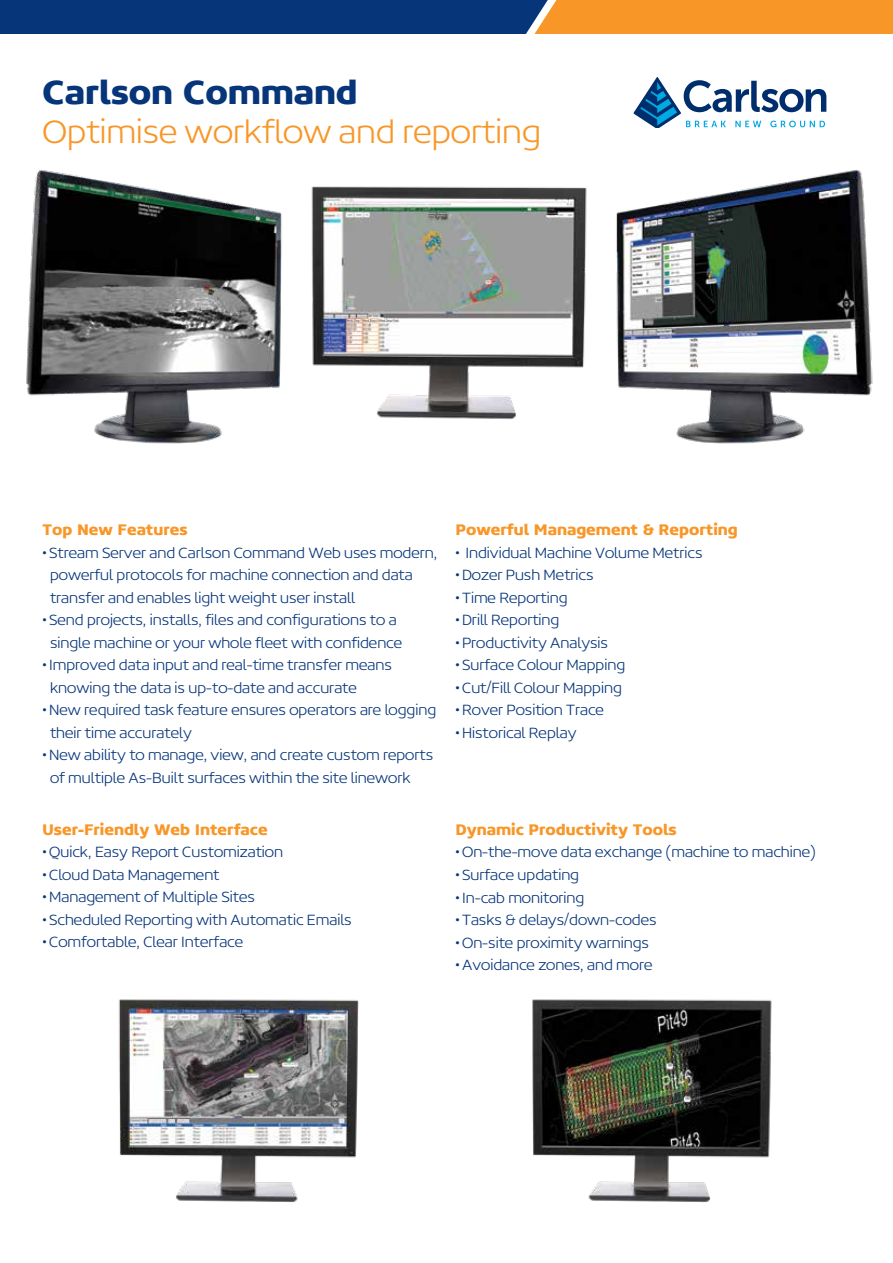
<style>
.page{position:relative;width:893px;height:1263px;background:#fff}
.page>*{position:absolute;margin:0;border:0;box-sizing:border-box;transform-origin:0 0}
.t1{font:200 36px "Concord";color:#f89728}
.t2{font:700 36px "Concord";color:#06357a}
.t3{font:200 16.5px/22.5px "Concord";color:#06357a}
.t4{font:700 16.5px "Concord";color:#f89728}
</style>
<div class="page">
<img style="left:401px;top:186px;width:46px;height:233px">
<img style="left:447px;top:169px;width:426px;height:275px">
<img style="left:26px;top:170px;width:375px;height:274px">
<svg style="left:634px;top:77px;width:192px;height:50px"></svg>
<svg style="left:0;top:0;width:893px;height:34px"></svg>
<img style="left:119px;top:999px;width:240px;height:204px">
<img style="left:532px;top:999px;width:240px;height:204px">
<h1 class="t2" style="left:43px;top:70px;width:317px">Carlson Command</h1>
<h1 class="t1" style="left:43px;top:110px;width:500px">Optimise workflow and reporting</h1>
<p class="t4" style="left:43px;top:519px;width:147px">Top New Features</p>
<p class="t3" style="left:50px;top:541px;width:389px;text-indent:-8px">•Stream Server and Carlson Command Web uses modern, powerful protocols for machine connection and data transfer and enables light weight user install</p>
<p class="t3" style="left:43px;top:608px;width:361px;text-align:center">•Send projects, installs, files and configurations to a single machine or your whole fleet with confidence</p>
<p class="t3" style="left:50px;top:653px;width:343px;text-indent:-8px">•Improved data input and real-time transfer means knowing the data is up-to-date and accurate</p>
<p class="t3" style="left:50px;top:698px;width:388px;text-indent:-8px">•New required task feature ensures operators are logging their time accurately</p>
<p class="t3" style="left:50px;top:743px;width:385px;text-indent:-8px">•New ability to manage, view, and create custom reports of multiple As-Built surfaces within the site linework</p>
<p class="t4" style="left:43px;top:819px;width:227px">User-Friendly Web Interface</p>
<p class="t3" style="left:43px;top:841px;width:242px">•Quick, Easy Report Customization</p>
<p class="t3" style="left:43px;top:863px;width:179px">•Cloud Data Management</p>
<p class="t3" style="left:43px;top:886px;width:214px">•Management of Multiple Sites</p>
<p class="t3" style="left:43px;top:908px;width:311px">•Scheduled Reporting with Automatic Emails</p>
<p class="t3" style="left:43px;top:931px;width:202px">•Comfortable, Clear Interface</p>
<p class="t4" style="left:455px;top:519px;width:284px">Powerful Management &amp; Reporting</p>
<p class="t3" style="left:455px;top:541px;width:248px">• Individual Machine Volume Metrics</p>
<p class="t3" style="left:455px;top:563px;width:140px">•Dozer Push Metrics</p>
<p class="t3" style="left:455px;top:586px;width:114px">•Time Reporting</p>
<p class="t3" style="left:455px;top:608px;width:105px">•Drill Reporting</p>
<p class="t3" style="left:455px;top:631px;width:154px">•Productivity Analysis</p>
<p class="t3" style="left:455px;top:653px;width:171px">•Surface Colour Mapping</p>
<p class="t3" style="left:455px;top:676px;width:168px">•Cut/Fill Colour Mapping</p>
<p class="t3" style="left:455px;top:698px;width:150px">•Rover Position Trace</p>
<p class="t3" style="left:455px;top:721px;width:122px">•Historical Replay</p>
<p class="t4" style="left:455px;top:819px;width:223px">Dynamic Productivity Tools</p>
<p class="t3" style="left:455px;top:841px;width:362px">•On-the-move data exchange (machine to machine)</p>
<p class="t3" style="left:455px;top:863px;width:125px">•Surface updating</p>
<p class="t3" style="left:455px;top:886px;width:130px">•In-cab monitoring</p>
<p class="t3" style="left:455px;top:908px;width:203px">•Tasks &amp; delays/down-codes</p>
<p class="t3" style="left:455px;top:931px;width:195px">•On-site proximity warnings</p>
<p class="t3" style="left:455px;top:953px;width:198px">•Avoidance zones, and more</p>
</div>
